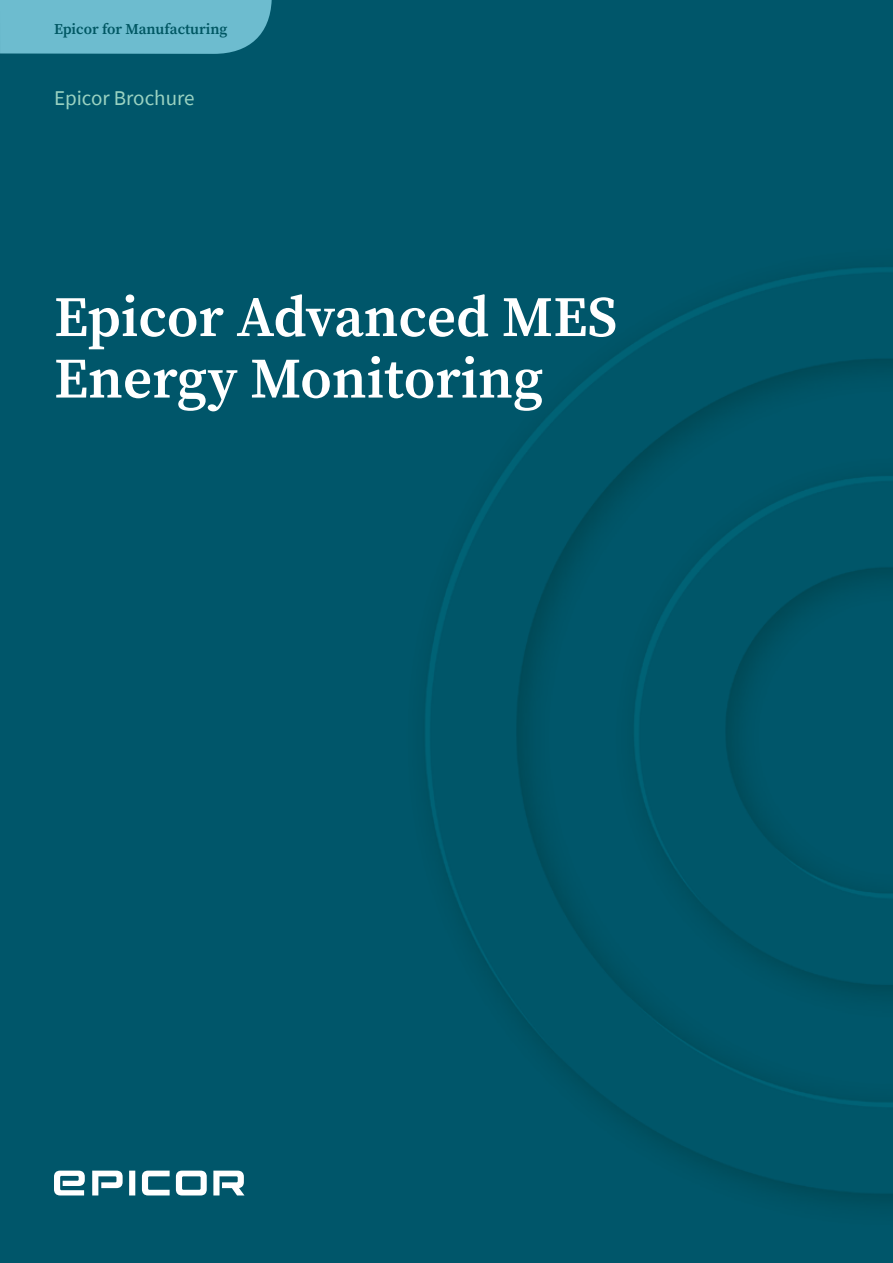
<style>
.page{position:relative;width:893px;height:1263px;background:#00566a}
.page>*{position:absolute;margin:0;border:0;box-sizing:border-box;transform-origin:0 0}
.White_Paper_Title{font:600 57px/61.5px "Source Serif Pro";color:#fff}
.t1{font:21px "Source Sans Pro";color:#9ad2c1}
.t2{font:600 15px "Source Serif Pro";color:#005763}
</style>
<div class="page">
<div style="left:0;top:0;width:272px;height:54px;background:#6dbccf"></div>
<svg style="left:54px;top:1170px;width:190px;height:25px"></svg>
<p class="t2" style="left:54px;top:19px;width:175px">Epicor for Manufacturing</p>
<p class="t1" style="left:54px;top:85px;width:142px">Epicor Brochure</p>
<p class="White_Paper_Title" style="left:54px;top:286px;width:565px">Epicor Advanced MES<br>Energy Monitoring</p>
</div>
